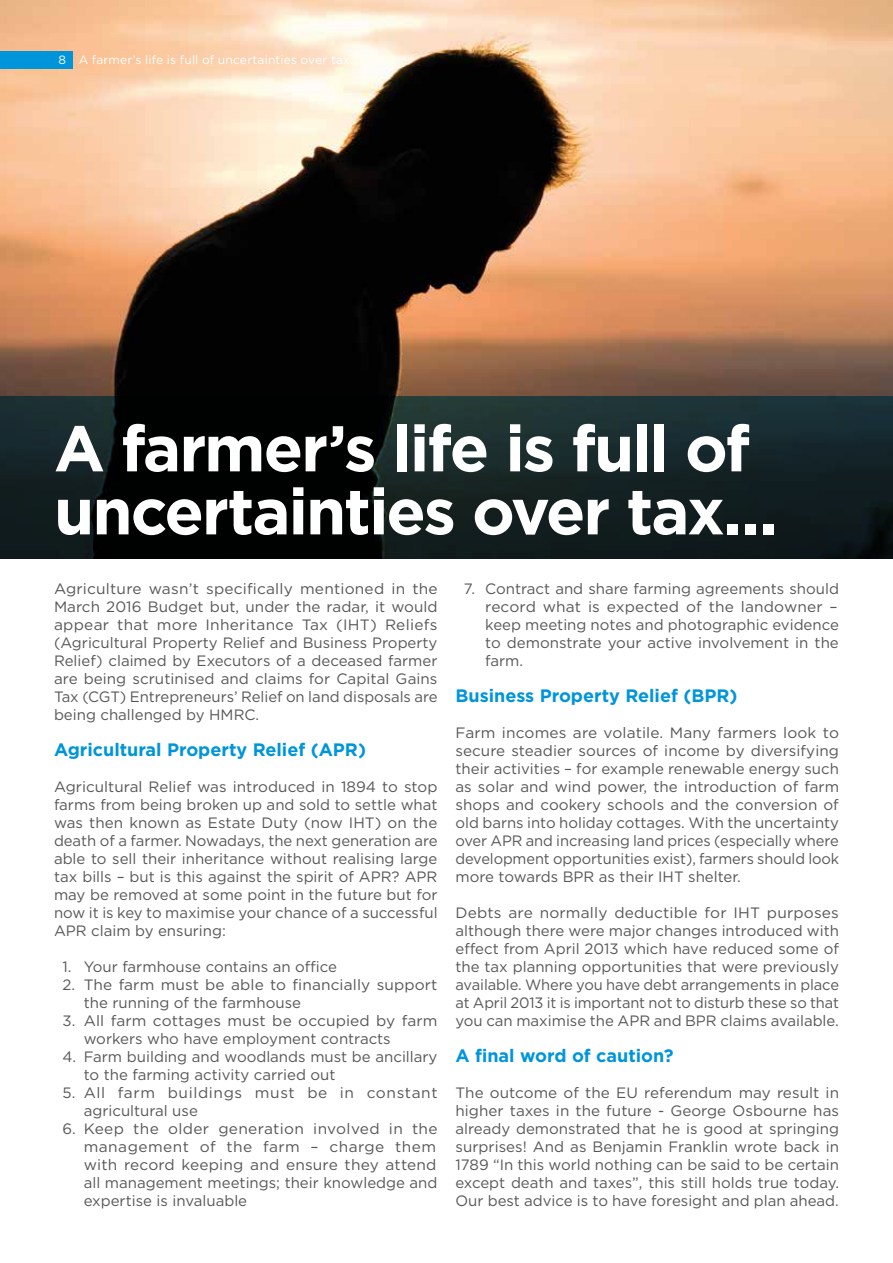
<style>
.page{position:relative;width:893px;height:1263px;background:#fff}
.page>*{position:absolute;margin:0;border:0;box-sizing:border-box;transform-origin:0 0}
.t1{font:700 64.5px/63px "Gotham";letter-spacing:-.03em;color:#fff}
.t2{font:700 18px "Gotham";color:#0095db}
.t3{font:15px/18px "Gotham";color:#575756;text-align:justify}
.t4{font:15px/18px "Gotham";letter-spacing:.04em;color:#575756}
.t5{font:12px "Gotham";letter-spacing:.015em;color:#fff}
</style>
<div class="page">
<img style="left:0;top:0;width:893px;height:396px">
<svg style="left:0;top:396px;width:893px;height:162px;background:#0f191b"></svg>
<div style="left:0;top:51px;width:72px;height:17px;background:#0095db"></div>
<p class="t5" style="left:58px;top:52px;width:303px">8 A farmer’s life is full of uncertainties over tax...</p>
<h1 class="t1" style="left:54px;top:417px;width:725px">A farmer’s life is full of uncertainties over tax...</h1>
<p class="t3" style="left:54px;top:579px;width:385px">Agriculture wasn’t specifically mentioned in the March 2016 Budget but, under the radar, it would appear that more Inheritance Tax (IHT) Reliefs (Agricultural Property Relief and Business Property Relief) claimed by Executors of a deceased farmer are being scrutinised and claims for Capital Gains Tax (CGT) Entrepreneurs’ Relief on land disposals are being challenged by HMRC.</p>
<p class="t2" style="left:54px;top:738px;width:313px">Agricultural Property Relief (APR)</p>
<p class="t3" style="left:54px;top:777px;width:385px">Agricultural Relief was introduced in 1894 to stop farms from being broken up and sold to settle what was then known as Estate Duty (now IHT) on the death of a farmer. Nowadays, the next generation are able to sell their inheritance without realising large tax bills – but is this against the spirit of APR? APR may be removed at some point in the future but for now it is key to maximise your chance of a successful APR claim by ensuring:</p>
<p class="t3" style="left:63px;top:957px;width:276px">1. Your farmhouse contains an office</p>
<p class="t3" style="left:84px;top:975px;width:355px;text-indent:-21px">2. The farm must be able to financially support the running of the farmhouse</p>
<p class="t3" style="left:84px;top:1011px;width:355px;text-indent:-21px">3. All farm cottages must be occupied by farm workers who have employment contracts</p>
<p class="t3" style="left:84px;top:1047px;width:355px;text-indent:-21px">4. Farm building and woodlands must be ancillary to the farming activity carried out</p>
<p class="t4" style="left:84px;top:1083px;width:355px;text-indent:-21px">5. All farm buildings must be in constant agricultural use</p>
<p class="t3" style="left:84px;top:1119px;width:355px;text-indent:-21px">6. Keep the older generation involved in the management of the farm – charge them with record keeping and ensure they attend all management meetings; their knowledge and expertise is invaluable</p>
<p class="t3" style="left:485px;top:579px;width:355px;text-indent:-21px">7. Contract and share farming agreements should record what is expected of the landowner – keep meeting notes and photographic evidence to demonstrate your active involvement in the farm.</p>
<p class="t2" style="left:455px;top:684px;width:283px">Business Property Relief (BPR)</p>
<p class="t3" style="left:455px;top:723px;width:385px">Farm incomes are volatile. Many farmers look to secure steadier sources of income by diversifying their activities – for example renewable energy such as solar and wind power, the introduction of farm shops and cookery schools and the conversion of old barns into holiday cottages. With the uncertainty over APR and increasing land prices (especially where development opportunities exist), farmers should look more towards BPR as their IHT shelter.</p>
<p class="t3" style="left:455px;top:903px;width:385px">Debts are normally deductible for IHT purposes although there were major changes introduced with effect from April 2013 which have reduced some of the tax planning opportunities that were previously available. Where you have debt arrangements in place at April 2013 it is important not to disturb these so that you can maximise the APR and BPR claims available.</p>
<p class="t2" style="left:455px;top:1044px;width:220px">A final word of caution?</p>
<p class="t3" style="left:455px;top:1083px;width:385px">The outcome of the EU referendum may result in higher taxes in the future - George Osbourne has already demonstrated that he is good at springing surprises! And as Benjamin Franklin wrote back in 1789 “In this world nothing can be said to be certain except death and taxes”, this still holds true today.<br>Our best advice is to have foresight and plan ahead.</p>
</div>
